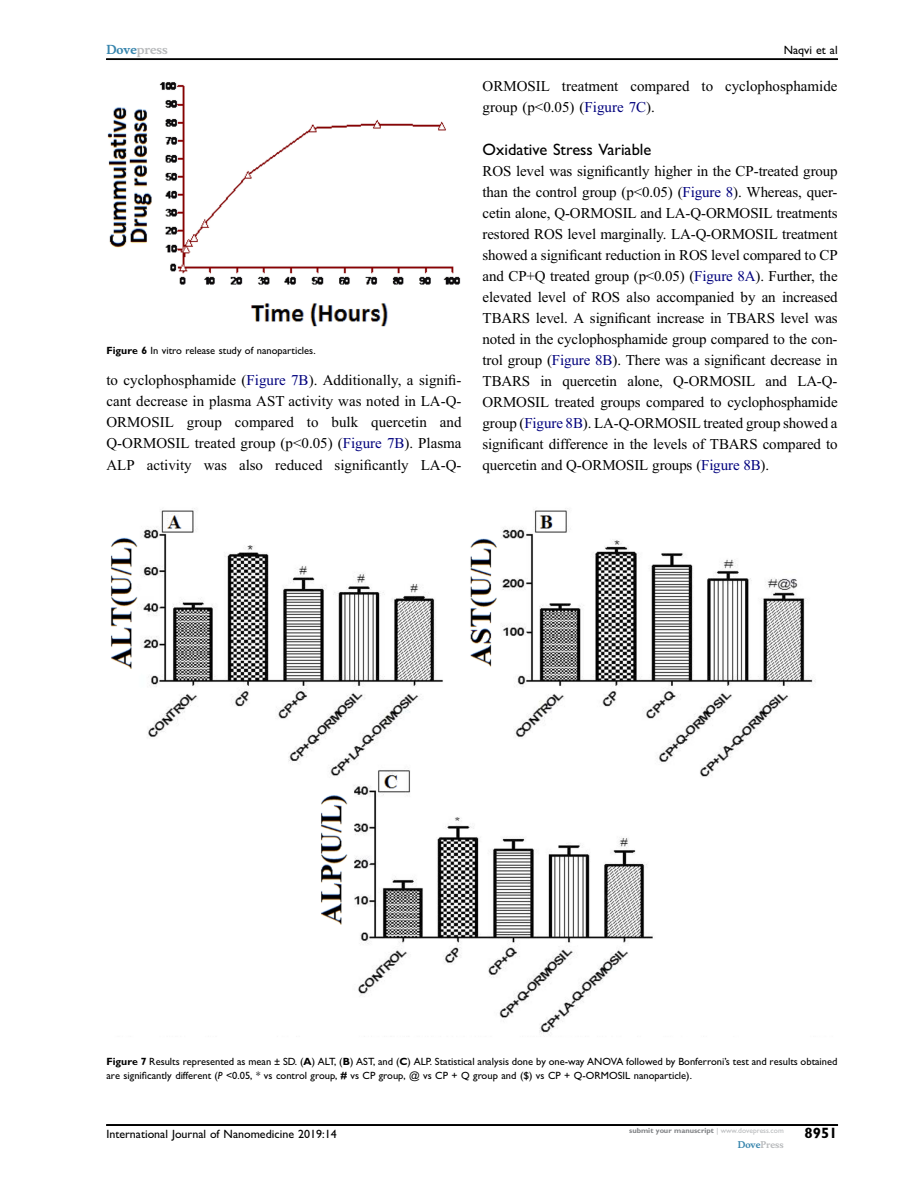
<style>
.page{position:relative;width:918px;height:1188px;background:#fff}
.page>*{position:absolute;margin:0;border:0;box-sizing:border-box;transform-origin:0 0}
.t1{font:16.5px "Adv TT96740 c 24";color:#000}
.t2{font:15px/21px "Adv OT5843 c 571";color:#000;text-align:justify}
.t3{font:15px "Adv T Tdd 0 b 0455.B";color:#000}
.t4{font:12px "Adv TT96740 c 24";color:#000}
.t5{font:12px "Adv OT14 f 6 c 37 d";color:#b8babc}
.t6{font:10.5px/13.5px "Adv TT96740 c 24";color:#000}
.t7{font:9px "Adv OT14 f 6 c 37 d";color:#b8babc}
.t8{font:7.5px "Adv T Tdd 0 b 0455.B";color:#808285}
.s1{color:#3785ad}
.s2{font-family:"Adv T Tdd 0 b 0455.B"}
.s3{color:#00007d}
.s4{font-family:"Adv OT5843 c 571+fb"}
.s5{font-style:inherit}
.s6{font-family:"Adv TT96740 c 24+fb"}
.s7{font-family:"Adv TT27336364.I"}
.s8{font-family:"Adv TT96740 c 24";color:#b8babc}
</style>
<div class="page">
<img style="left:108px;top:82px;width:352px;height:244px">
<img style="left:111px;top:508px;width:705px;height:526px">
<hr style="left:106px;top:59px;width:732px;height:1px;background:#000">
<hr style="left:106px;top:1125px;width:732px;height:1px;background:#000">
<p class="t5" style="left:106px;top:42px;width:63px"><span class="s1">Dove</span>press</p>
<p class="t4" style="left:784px;top:45px;width:55px">Naqvi et al</p>
<p class="t6" style="left:106px;top:345px;width:211px"><span class="s2">Figure 6</span> In vitro release study of nanoparticles.</p>
<p class="t2" style="left:106px;top:371px;width:357px">to cyclophosphamide (<span class="s3">Figure 7B</span>). Additionally, a signi<span class="s4">fi&shy;</span>cant decrease in plasma AST activity was noted in LA-Q-ORMOSIL group compared to bulk quercetin and Q-ORMOSIL treated group (p&lt;0.05) (<span class="s3">Figure 7B</span>). Plasma ALP activity was also reduced signi<span class="s4">fi</span>cantly LA-Q-</p>
<p class="t2" style="left:483px;top:77px;width:356px">ORMOSIL treatment compared to cyclophosphamide group (p&lt;0.05) (<span class="s3">Figure 7C</span>).</p>
<p class="t1" style="left:483px;top:143px;width:170px">Oxidative Stress Variable</p>
<p class="t2" style="left:483px;top:161px;width:357px">ROS level was signi<span class="s4">fi</span>cantly higher in the CP-treated group than the control group (p&lt;0.05) (<span class="s3">Figure 8</span>). Whereas, quer&shy;cetin alone, Q-ORMOSIL and LA-Q-ORMOSIL treatments restored ROS level marginally. LA-Q-ORMOSIL treatment showed a signi<span class="s4">fi</span>cant reduction in ROS level compared to CP and CP+Q treated group (p&lt;0.05) (<span class="s3">Figure 8A</span>). Further, the elevated level of ROS also accompanied by an increased TBARS level. A signi<span class="s4">fi</span>cant increase in TBARS level was noted in the cyclophosphamide group compared to the con&shy;trol group (<span class="s3">Figure 8B</span>). There was a signi<span class="s4">fi</span>cant decrease in TBARS in quercetin alone, Q-ORMOSIL and LA-Q-ORMOSIL treated groups compared to cyclophosphamide group (<span class="s3">Figure 8B</span>). LA-Q-ORMOSIL treated group showed a signi<span class="s4">fi</span>cant difference in the levels of TBARS compared to quercetin and Q-ORMOSIL groups (<span class="s3">Figure 8B</span>).</p>
<p class="t6" style="left:106px;top:1056px;width:733px"><span class="s2">Figure 7</span> Results represented as mean ± SD. (<span class="s2">A</span>) ALT, (<span class="s2">B</span>) AST, and (<span class="s2">C</span>) ALP. Statistical analysis done by one-way ANOVA followed by Bonferroni<span class="s5">’</span>s test and results obtained are signi<span class="s6">fi</span>cantly different (<span class="s7">P</span> &lt;0.05, * vs control group, <span class="s2">#</span> vs CP group, @ vs CP + Q group and ($) vs CP + Q-ORMOSIL nanoparticle).</p>
<p class="t4" style="left:106px;top:1130px;width:232px">International Journal of Nanomedicine 2019:14</p>
<p class="t8" style="left:629px;top:1128px;width:156px">submit your manuscript <span class="s8">| www.dovepress.com</span></p>
<p class="t7" style="left:738px;top:1140px;width:47px"><span class="s1">Dove</span>Press</p>
<p class="t3" style="left:804px;top:1128px;width:35px">8951</p>
</div>
